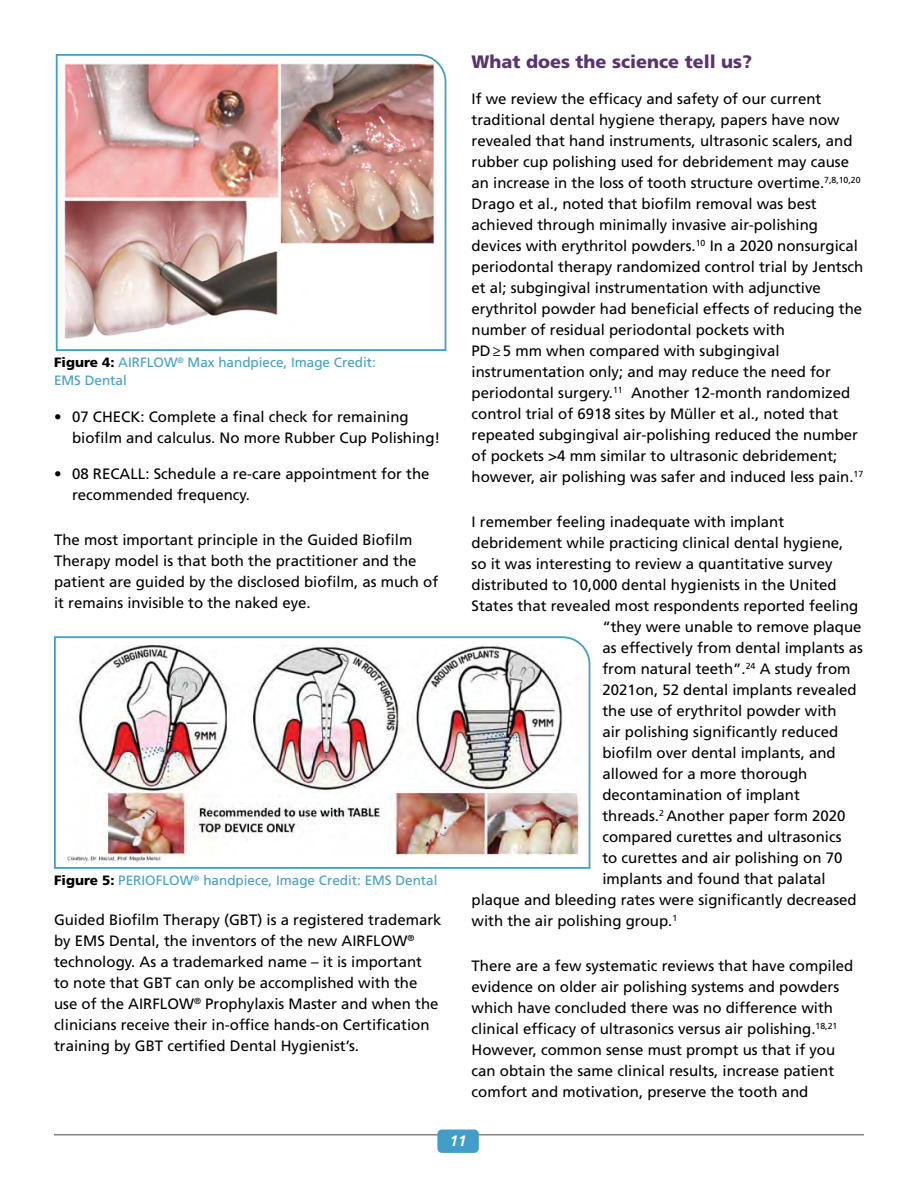
<style>
.page{position:relative;width:918px;height:1188px;background:#fff}
.page>*{position:absolute;margin:0;border:0;box-sizing:border-box;transform-origin:0 0}
.t1{font:900 18px "Frutiger LT Std";color:#5a3471}
.t2{font:15px/21px "Frutiger LT Std";color:#000}
.t3{font:italic 700 15px "Frutiger LT Std";color:#fff}
.t4{font:13.5px/18px "Frutiger LT Std";color:#419fc7}
.s1{font-weight:900;color:#000}
</style>
<div class="page">
<hr style="left:54px;top:1134px;width:392px;height:2px;background:#808285">
<hr style="left:472px;top:1134px;width:392px;height:2px;background:#808285">
<div style="left:437px;top:1130px;width:42px;height:23px;background:#419fc7;border-radius:4px"></div>
<img style="left:55px;top:54px;width:392px;height:297px">
<svg style="left:54px;top:636px;width:537px;height:233px"></svg>
<img style="left:63px;top:646px;width:518px;height:218px">
<p class="t4" style="left:54px;top:354px;width:323px"><span class="s1">Figure 4:</span> AIRFLOW<sup>®</sup> Max handpiece, Image Credit:<br>EMS Dental</p>
<p class="t2" style="left:72px;top:406px;width:370px;text-indent:-18px">• 07 CHECK: Complete a final check for remaining biofilm and calculus. No more Rubber Cup Polishing!</p>
<p class="t2" style="left:72px;top:463px;width:359px;text-indent:-18px">• 08 RECALL: Schedule a re-care appointment for the recommended frequency.</p>
<p class="t2" style="left:54px;top:529px;width:386px">The most important principle in the Guided Biofilm Therapy model is that both the practitioner and the patient are guided by the disclosed biofilm, as much of it remains invisible to the naked eye.</p>
<p class="t4" style="left:54px;top:872px;width:385px"><span class="s1">Figure 5:</span> PERIOFLOW<sup>®</sup> handpiece, Image Credit: EMS Dental</p>
<p class="t2" style="left:54px;top:909px;width:389px">Guided Biofilm Therapy (GBT) is a registered trademark by EMS Dental, the inventors of the new AIRFLOW<sup>® </sup>technology. As a trademarked name – it is important<br>to note that GBT can only be accomplished with the use of the AIRFLOW<sup>®</sup> Prophylaxis Master and when the clinicians receive their in-office hands-on Certification training by GBT certified Dental Hygienist’s.</p>
<p class="t1" style="left:472px;top:50px;width:282px">What does the science tell us?</p>
<p class="t2" style="left:472px;top:88px;width:393px">If we review the efficacy and safety of our current traditional dental hygiene therapy, papers have now revealed that hand instruments, ultrasonic scalers, and rubber cup polishing used for debridement may cause an increase in the loss of tooth structure overtime.<sup>7,8,10,20<br></sup>Drago et al., noted that biofilm removal was best achieved through minimally invasive air-polishing devices with erythritol powders.<sup>10</sup> In a 2020 nonsurgical periodontal therapy randomized control trial by Jentsch et al; subgingival instrumentation with adjunctive erythritol powder had beneficial effects of reducing the number of residual periodontal pockets with<br>PD≥5 mm when compared with subgingival instrumentation only; and may reduce the need for periodontal surgery.<sup>11</sup> Another 12-month randomized control trial of 6918 sites by Müller et al., noted that repeated subgingival air-polishing reduced the number of pockets &gt;4 mm similar to ultrasonic debridement; however, air polishing was safer and induced less pain.<sup>17</sup></p>
<p class="t2" style="left:472px;top:511px;width:314px">I remember feeling inadequate with implant</p>
<p class="t2" style="left:472px;top:532px;width:373px">debridement while practicing clinical dental hygiene,</p>
<p class="t2" style="left:472px;top:553px;width:362px">so it was interesting to review a quantitative survey</p>
<p class="t2" style="left:472px;top:574px;width:367px">distributed to 10,000 dental hygienists in the United</p>
<p class="t2" style="left:472px;top:595px;width:388px">States that revealed most respondents reported feeling</p>
<p class="t2" style="left:602px;top:616px;width:261px">“they were unable to remove plaque</p>
<p class="t2" style="left:602px;top:637px;width:262px">as effectively from dental implants as</p>
<p class="t2" style="left:602px;top:658px;width:250px">from natural teeth”.<sup>24</sup> A study from</p>
<p class="t2" style="left:602px;top:679px;width:256px">2021on, 52 dental implants revealed</p>
<p class="t2" style="left:602px;top:700px;width:236px">the use of erythritol powder with</p>
<p class="t2" style="left:602px;top:721px;width:237px">air polishing significantly reduced</p>
<p class="t2" style="left:602px;top:742px;width:235px">biofilm over dental implants, and</p>
<p class="t2" style="left:602px;top:763px;width:207px">allowed for a more thorough</p>
<p class="t2" style="left:602px;top:784px;width:199px">decontamination of implant</p>
<p class="t2" style="left:602px;top:805px;width:245px">threads.<sup>2</sup> Another paper form 2020</p>
<p class="t2" style="left:602px;top:826px;width:241px">compared curettes and ultrasonics</p>
<p class="t2" style="left:602px;top:847px;width:242px">to curettes and air polishing on 70</p>
<p class="t2" style="left:602px;top:868px;width:225px">implants and found that palatal</p>
<p class="t2" style="left:472px;top:889px;width:387px">plaque and bleeding rates were significantly decreased</p>
<p class="t2" style="left:472px;top:910px;width:207px">with the air polishing group.<sup>1</sup></p>
<p class="t2" style="left:472px;top:955px;width:383px">There are a few systematic reviews that have compiled evidence on older air polishing systems and powders which have concluded there was no difference with clinical efficacy of ultrasonics versus air polishing.<sup>18,21<br></sup>However, common sense must prompt us that if you can obtain the same clinical results, increase patient comfort and motivation, preserve the tooth and</p>
<p class="t3" style="left:450px;top:1132px;width:18px">11</p>
</div>
